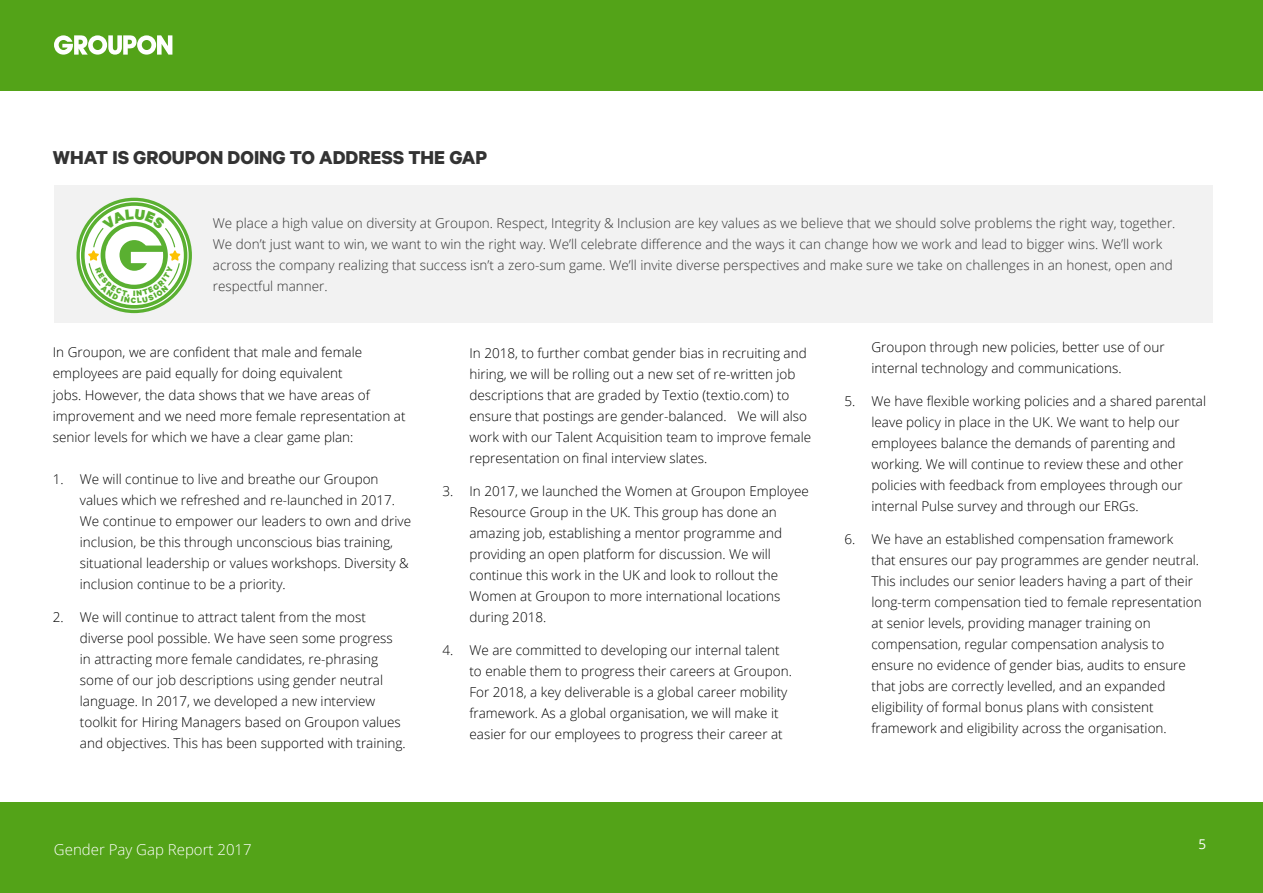
<style>
.page{position:relative;width:1263px;height:893px;background:#fff}
.page>*{position:absolute;margin:0;border:0;box-sizing:border-box;transform-origin:0 0}
.t1{font:700 21px "Calibre";color:#333}
.t2{font:300 15px "Open Sans";color:#fff}
.t3{font:300 13.5px/21px "Open Sans";color:#000}
.t4{font:300 13.5px/21px "Open Sans";color:#333}
.t5{font:13.5px "Open Sans";color:#fff}
.t6{font:900 8.85px "Calibre";color:#5ab031}
</style>
<div class="page">
<div style="left:0;top:0;width:1263px;height:90px;background:#53a318"></div>
<div style="left:0;top:803px;width:1263px;height:90px;background:#53a318"></div>
<svg style="left:54px;top:35px;width:118px;height:20px"></svg>
<div style="left:54px;top:185px;width:1158px;height:138px;background:#f2f2f2"></div>
<svg style="left:76px;top:198px;width:116px;height:115px;background:#78be57"></svg>
<div style="left:85px;top:206px;width:99px;height:99px;border:16px solid #fff;border-radius:50%"></div>
<svg style="left:88px;top:209px;width:93px;height:94px"></svg>
<h1 class="t1" style="left:53px;top:144px;width:436px">WHAT IS GROUPON DOING TO ADDRESS THE GAP</h1>
<p class="t6" style="left:133px;top:288px;width:4px">I</p>
<p class="t4" style="left:213px;top:212px;width:964px">We place a high value on diversity at Groupon. Respect, Integrity &amp; Inclusion are key values as we believe that we should solve problems the right way, together.<br>We don’t just want to win, we want to win the right way. We’ll celebrate difference and the ways it can change how we work and lead to bigger wins. We’ll work across the company realizing that success isn’t a zero-sum game. We’ll invite diverse perspectives and make sure we take on challenges in an honest, open and respectful manner.</p>
<p class="t3" style="left:53px;top:342px;width:354px">In Groupon, we are confident that male and female employees are paid equally for doing equivalent<br>jobs. However, the data shows that we have areas of improvement and we need more female representation at senior levels for which we have a clear game plan:</p>
<p class="t3" style="left:80px;top:468px;width:333px;text-indent:-27px">1. We will continue to live and breathe our Groupon values which we refreshed and re-launched in 2017.<br>We continue to empower our leaders to own and drive inclusion, be this through unconscious bias training, situational leadership or values workshops. Diversity &amp; inclusion continue to be a priority.</p>
<p class="t3" style="left:80px;top:606px;width:327px;text-indent:-27px">2. We will continue to attract talent from the most diverse pool possible. We have seen some progress in attracting more female candidates, re-phrasing some of our job descriptions using gender neutral language. In 2017, we developed a new interview toolkit for Hiring Managers based on Groupon values and objectives. This has been supported with training.</p>
<p class="t3" style="left:469px;top:342px;width:343px">In 2018, to further combat gender bias in recruiting and hiring, we will be rolling out a new set of re-written job descriptions that are graded by Textio (textio.com) to ensure that postings are gender-balanced. We will also work with our Talent Acquisition team to improve female representation on final interview slates.</p>
<p class="t3" style="left:469px;top:480px;width:341px;text-indent:-27px">3. In 2017, we launched the Women at Groupon Employee Resource Group in the UK. This group has done an amazing job, establishing a mentor programme and providing an open platform for discussion. We will continue this work in the UK and look to rollout the Women at Groupon to more international locations during 2018.</p>
<p class="t3" style="left:469px;top:639px;width:324px;text-indent:-27px">4. We are committed to developing our internal talent to enable them to progress their careers at Groupon.<br>For 2018, a key deliverable is a global career mobility framework. As a global organisation, we will make it easier for our employees to progress their career at</p>
<p class="t3" style="left:871px;top:336px;width:295px">Groupon through new policies, better use of our internal technology and communications.</p>
<p class="t3" style="left:871px;top:390px;width:336px;text-indent:-27px">5. We have flexible working policies and a shared parental leave policy in place in the UK. We want to help our employees balance the demands of parenting and working. We will continue to review these and other policies with feedback from employees through our internal Pulse survey and through our ERGs.</p>
<p class="t3" style="left:871px;top:528px;width:332px;text-indent:-27px">6. We have an established compensation framework<br>that ensures our pay programmes are gender neutral.<br>This includes our senior leaders having a part of their long-term compensation tied to female representation at senior levels, providing manager training on compensation, regular compensation analysis to ensure no evidence of gender bias, audits to ensure that jobs are correctly levelled, and an expanded eligibility of formal bonus plans with consistent framework and eligibility across the organisation.</p>
<p class="t2" style="left:54px;top:839px;width:199px">Gender Pay Gap Report 2017</p>
<p class="t5" style="left:1198px;top:835px;width:9px">5</p>
</div>
